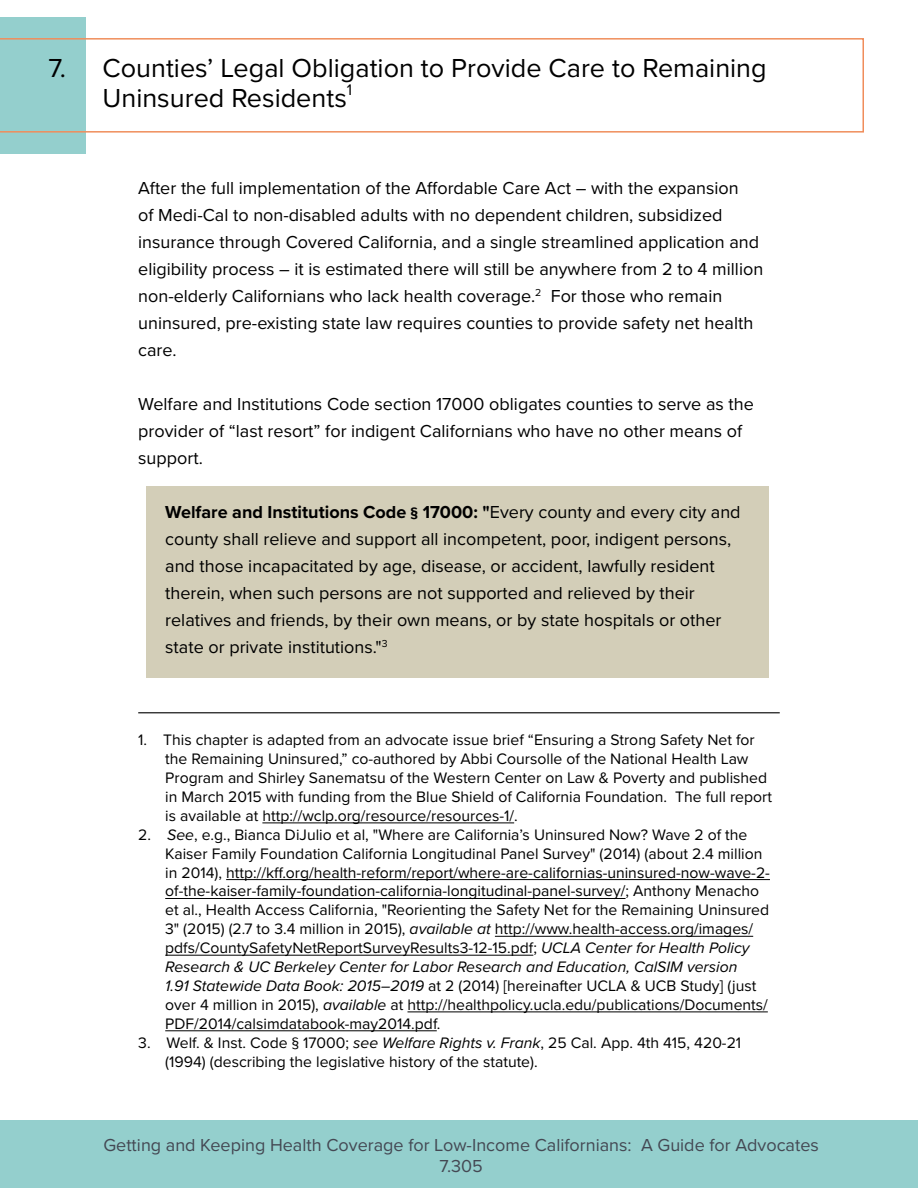
<style>
.page{position:relative;width:918px;height:1188px;background:#fff}
.page>*{position:absolute;margin:0;border:0;box-sizing:border-box;transform-origin:0 0}
.t1{font:27px/30px "Proxima Nova";color:#000}
.t2{font:18px/27px "Proxima Nova";color:#000}
.t3{font:18px/21.6px "Proxima Nova";color:#444853;text-align:center}
.t4{font:15.75px/18.9px "Proxima Nova";color:#000}
.s1{font-weight:700}
.s2{font-weight:700;font-size:15.75px}
.s3{font-style:italic}
</style>
<div class="page">
<div style="left:0;top:1120px;width:918px;height:68px;background:#94cfcd"></div>
<div style="left:0;top:17px;width:86px;height:136px;background:#94cfcd"></div>
<svg style="left:0;top:38px;width:864px;height:95px"></svg>
<div style="left:147px;top:486px;width:622px;height:192px;background:#d3ceb8"></div>
<hr style="left:138px;top:712px;width:642px;height:1px;background:#000">
<hr style="left:262px;top:823px;width:252px;height:1px;background:#000">
<hr style="left:226px;top:879px;width:544px;height:1px;background:#000">
<hr style="left:165px;top:898px;width:461px;height:1px;background:#000">
<hr style="left:495px;top:936px;width:258px;height:1px;background:#000">
<hr style="left:165px;top:955px;width:368px;height:1px;background:#000">
<hr style="left:408px;top:1012px;width:360px;height:1px;background:#000">
<hr style="left:165px;top:1031px;width:272px;height:1px;background:#000">
<h1 class="t1" style="left:103px;top:54px;width:666px;text-indent:-54px">7. Counties’ Legal Obligation to Provide Care to Remaining<br>Uninsured Residents<sup>1</sup></h1>
<p class="t2" style="left:138px;top:175px;width:627px">After the full implementation of the Affordable Care Act – with the expansion<br>of Medi-Cal to non-disabled adults with no dependent children, subsidized insurance through Covered California, and a single streamlined application and eligibility process – it is estimated there will still be anywhere from 2 to 4 million non-elderly Californians who lack health coverage.<sup>2</sup> For those who remain uninsured, pre-existing state law requires counties to provide safety net health care.</p>
<p class="t2" style="left:138px;top:391px;width:617px">Welfare and Institutions Code section 17000 obligates counties to serve as the provider of “last resort” for indigent Californians who have no other means of support.</p>
<p class="t2" style="left:165px;top:499px;width:577px"><span class="s1">Welfare and Institutions Code</span> <span class="s2">§</span> <span class="s1">17000: "</span>Every county and every city and county shall relieve and support all incompetent, poor, indigent persons, and those incapacitated by age, disease, or accident, lawfully resident therein, when such persons are not supported and relieved by their relatives and friends, by their own means, or by state hospitals or other state or private institutions."<sup>3</sup></p>
<p class="t4" style="left:165px;top:731px;width:608px;text-indent:-27px">1. This chapter is adapted from an advocate issue brief “Ensuring a Strong Safety Net for the Remaining Uninsured,” co-authored by Abbi Coursolle of the National Health Law Program and Shirley Sanematsu of the Western Center on Law &amp; Poverty and published in March 2015 with funding from the Blue Shield of California Foundation. The full report is available at http://wclp.org/resource/resources-1/.</p>
<p class="t4" style="left:165px;top:825px;width:606px;text-indent:-27px">2. <span class="s3">See</span>, e.g., Bianca DiJulio et al, "Where are California’s Uninsured Now? Wave 2 of the Kaiser Family Foundation California Longitudinal Panel Survey" (2014) (about 2.4 million in 2014), http://kff.org/health-reform/report/where-are-californias-uninsured-now-wave-2- of-the-kaiser-family-foundation-california-longitudinal-panel-survey/; Anthony Menacho et al., Health Access California, "Reorienting the Safety Net for the Remaining Uninsured 3" (2015) (2.7 to 3.4 million in 2015), <span class="s3">available at</span> http://www.health-access.org/images/ pdfs/CountySafetyNetReportSurveyResults3-12-15.pdf; <span class="s3">UCLA Center for Health Policy Research &amp; UC Berkeley Center for Labor Research and Education, CalSIM version<br>1.91 Statewide Data Book: 2015–2019</span> at 2 (2014) [hereinafter UCLA &amp; UCB Study] (just over 4 million in 2015), <span class="s3">available</span> at http://healthpolicy.ucla.edu/publications/Documents/ PDF/2014/calsimdatabook-may2014.pdf.</p>
<p class="t4" style="left:165px;top:1033px;width:578px;text-indent:-27px">3. Welf. &amp; Inst. Code § 17000; <span class="s3">see Welfare Rights v. Frank</span>, 25 Cal. App. 4th 415, 420-21 (1994) (describing the legislative history of the statute).</p>
<p class="t3" style="left:103px;top:1134px;width:717px">Getting and Keeping Health Coverage for Low-Income Californians: A Guide for Advocates<br>7.305</p>
</div>
